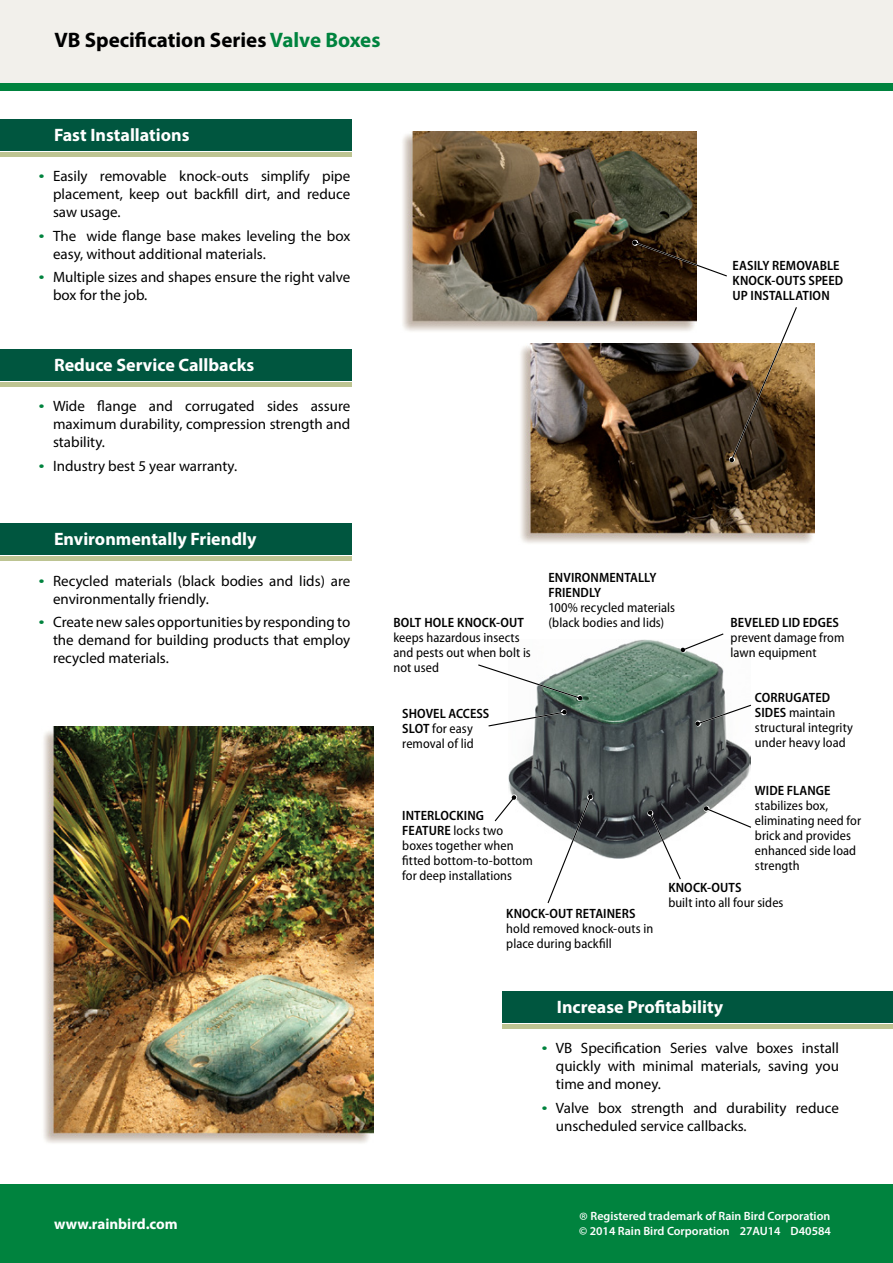
<style>
.page{position:relative;width:893px;height:1263px;background:#fff}
.page>*{position:absolute;margin:0;border:0;box-sizing:border-box;transform-origin:0 0}
.t1{font:700 21px "Myriad Pro";color:#000}
.t2{font:700 18px "Myriad Pro";color:#fff}
.t3{font:15px/18px "Myriad Pro";color:#000;text-align:justify}
.t4{font:700 15px "Myriad Pro";color:#fff}
.t5{font:semi-condensed 13.5px/15px "Myriad Pro";letter-spacing:.005em;color:#000}
.t6{font:600 semi-condensed 13.5px/15px "Myriad Pro";letter-spacing:.01em;color:#000}
.t7{font:600 12px/14.4px "Myriad Pro";color:#fff}
.s1{color:#00833e}
.s2{font-weight:600}
.s3{font-weight:300;font-size:22.5px}
</style>
<div class="page">
<img style="left:508px;top:639px;width:243px;height:219px">
<img style="left:402px;top:131px;width:294px;height:200px">
<img style="left:520px;top:343px;width:294px;height:200px">
<img style="left:43px;top:727px;width:330px;height:416px">
<div style="left:0;top:0;width:893px;height:83px;background:#f2f0eb"></div>
<div style="left:0;top:1184px;width:893px;height:79px;background:#00833e"></div>
<div style="left:0;top:119px;width:351px;height:32px;background:#00563f"></div>
<div style="left:0;top:349px;width:351px;height:31px;background:#00563f"></div>
<div style="left:0;top:523px;width:351px;height:32px;background:#00563f"></div>
<div style="left:0;top:83px;width:893px;height:7px;background:#00833e"></div>
<div style="left:0;top:152px;width:351px;height:5px;background:#bdc492"></div>
<hr style="left:0;top:382px;width:351px;height:4px;background:#bdc492">
<div style="left:0;top:556px;width:351px;height:5px;background:#bdc492"></div>
<hr style="left:503px;top:1024px;width:390px;height:4px;background:#bdc492">
<div style="left:503px;top:991px;width:390px;height:31px;background:#00563f"></div>
<svg style="left:546px;top:794px;width:47px;height:110px"></svg>
<svg style="left:648px;top:810px;width:34px;height:70px"></svg>
<svg style="left:494px;top:795px;width:22px;height:28px"></svg>
<svg style="left:704px;top:806px;width:47px;height:23px"></svg>
<svg style="left:488px;top:710px;width:79px;height:18px"></svg>
<svg style="left:478px;top:663px;width:105px;height:38px"></svg>
<svg style="left:695px;top:703px;width:56px;height:23px"></svg>
<svg style="left:680px;top:633px;width:45px;height:19px"></svg>
<svg style="left:729px;top:307px;width:69px;height:155px"></svg>
<svg style="left:632px;top:240px;width:95px;height:38px"></svg>
<h1 class="t1" style="left:54px;top:27px;width:328px">VB Specification Series <span class="s1">Valve Boxes</span></h1>
<p class="t2" style="left:54px;top:123px;width:137px">Fast Installations</p>
<p class="t3" style="left:53px;top:167px;width:299px;text-indent:-14px"><sup>●</sup> Easily removable knock-outs simplify pipe placement, keep out backfill dirt, and reduce saw usage.</p>
<p class="t3" style="left:53px;top:227px;width:299px;text-indent:-14px"><sup>●</sup> The wide flange base makes leveling the box easy, without additional materials.</p>
<p class="t3" style="left:53px;top:268px;width:299px;text-indent:-14px"><sup>●</sup> Multiple sizes and shapes ensure the right valve box for the job.</p>
<p class="t2" style="left:54px;top:353px;width:202px">Reduce Service Callbacks</p>
<p class="t3" style="left:53px;top:397px;width:299px;text-indent:-14px"><sup>●</sup> Wide flange and corrugated sides assure maximum durability, compression strength and stability.</p>
<p class="t3" style="left:40px;top:456px;width:199px"><sup>●</sup> Industry best 5 year warranty.</p>
<p class="t2" style="left:54px;top:528px;width:204px">Environmentally Friendly</p>
<p class="t3" style="left:53px;top:571px;width:299px;text-indent:-14px"><sup>●</sup> Recycled materials (black bodies and lids) are environmentally friendly.</p>
<p class="t3" style="left:53px;top:613px;width:299px;text-indent:-14px"><sup>●</sup> Create new sales opportunities by responding to the demand for building products that employ recycled materials.</p>
<p class="t6" style="left:733px;top:258px;width:112px">EASILY REMOVABLE<br>KNOCK-OUTS SPEED<br>UP INSTALLATION</p>
<p class="t6" style="left:548px;top:570px;width:110px">ENVIRONMENTALLY<br>FRIENDLY</p>
<p class="t5" style="left:548px;top:600px;width:128px">100% recycled materials</p>
<p class="t6" style="left:393px;top:615px;width:132px">BOLT HOLE KNOCK-OUT</p>
<p class="t5" style="left:548px;top:615px;width:117px">(black bodies and lids)</p>
<p class="t5" style="left:393px;top:630px;width:139px">keeps hazardous insects and pests out when bolt is not used</p>
<p class="t5" style="left:402px;top:706px;width:89px"><span class="s2">SHOVEL ACCESS<br>SLOT</span> for easy removal of lid</p>
<p class="t6" style="left:731px;top:615px;width:110px">BEVELED LID EDGES</p>
<p class="t5" style="left:731px;top:630px;width:115px">prevent damage from lawn equipment</p>
<p class="t5" style="left:755px;top:690px;width:100px"><span class="s2">CORRUGATED<br>SIDES</span> maintain structural integrity under heavy load</p>
<p class="t5" style="left:402px;top:808px;width:132px"><span class="s2">INTERLOCKING<br>FEATURE</span> locks two boxes together when fitted bottom-to-bottom for deep installations</p>
<p class="t6" style="left:506px;top:906px;width:131px">KNOCK-OUT RETAINERS</p>
<p class="t5" style="left:506px;top:922px;width:148px">hold removed knock-outs in place during backfill</p>
<p class="t6" style="left:755px;top:784px;width:77px">WIDE FLANGE</p>
<p class="t5" style="left:755px;top:799px;width:108px">stabilizes box, eliminating need for brick and provides enhanced side load strength</p>
<p class="t6" style="left:668px;top:881px;width:75px">KNOCK-OUTS</p>
<p class="t5" style="left:668px;top:896px;width:117px">built into all four sides</p>
<p class="t2" style="left:557px;top:995px;width:168px">Increase Profitability</p>
<p class="t3" style="left:556px;top:1039px;width:285px;text-indent:-14px"><sup>●</sup> VB Specification Series valve boxes install quickly with minimal materials, saving you time and money.</p>
<p class="t3" style="left:556px;top:1098px;width:285px;text-indent:-14px"><sup>●</sup> Valve box strength and durability reduce unscheduled service callbacks.</p>
<p class="t4" style="left:54px;top:1214px;width:125px">www.rainbird.com</p>
<p class="t7" style="left:579px;top:1208px;width:253px"><span class="s3">®</span> Registered trademark of Rain Bird Corporation © 2014 Rain Bird Corporation 27AU14 D40584</p>
</div>
